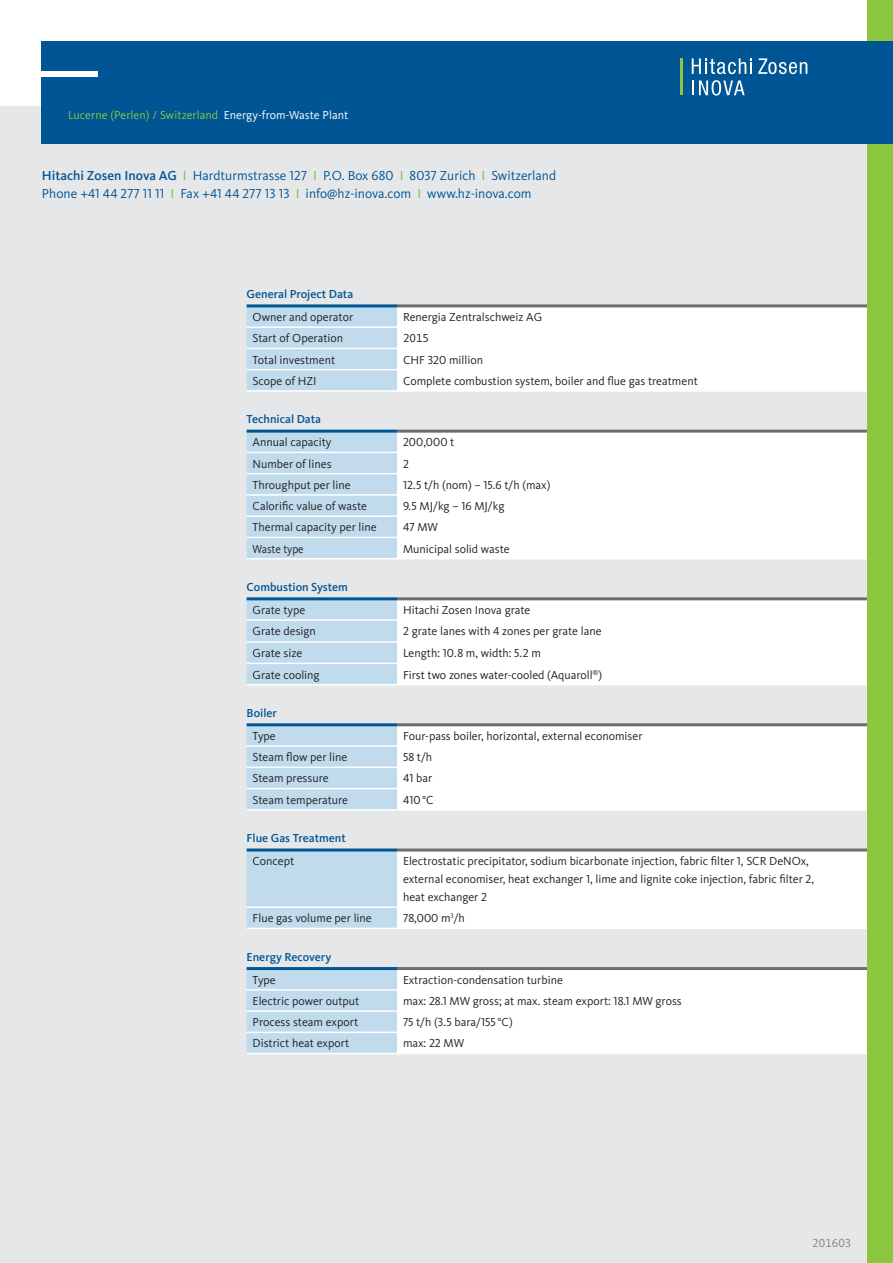
<style>
.page{position:relative;width:893px;height:1263px;background:#fff}
.page>*{position:absolute;margin:0;border:0;box-sizing:border-box;transform-origin:0 0}
.t1{font:13.5px/18px "Kievit Pro";color:#005595}
.t2{font:12px/18px "Kievit Pro";color:#231f20}
.t3{font:500 12px "Kievit Pro";color:#005595}
.t4{font:12px "Kievit Pro";letter-spacing:.005em;color:#8bc63e}
.t5{font:12px "Kievit Pro";color:#231f20;scale:.93 1}
.t6{font:12px "Kievit Pro";color:#808285}
.s1{color:#fff}
.s2{font-weight:500}
.s3{color:#71bf44}
</style>
<div class="page">
<div style="left:0;top:107px;width:893px;height:1156px;background:#e6e7e9"></div>
<svg style="left:247px;top:307px;width:620px;height:83px;background:#eef5f9"></svg>
<hr style="left:247px;top:326px;width:150px;height:2px;background:#fff">
<hr style="left:397px;top:326px;width:496px;height:2px;background:#fff">
<hr style="left:247px;top:348px;width:150px;height:1px;background:#fff">
<hr style="left:397px;top:348px;width:496px;height:1px;background:#fff">
<hr style="left:247px;top:369px;width:150px;height:1px;background:#fff">
<hr style="left:397px;top:369px;width:496px;height:1px;background:#fff">
<hr style="left:247px;top:390px;width:150px;height:2px;background:#fff">
<hr style="left:397px;top:390px;width:496px;height:2px;background:#fff">
<hr style="left:397px;top:304px;width:496px;height:3px;background:#6c6d70">
<hr style="left:247px;top:304px;width:150px;height:3px;background:#005595">
<div style="left:247px;top:433px;width:150px;height:125px;background:#bfdbec"></div>
<div style="left:397px;top:433px;width:470px;height:125px;background:#fff"></div>
<hr style="left:247px;top:452px;width:150px;height:1px;background:#fff">
<hr style="left:397px;top:452px;width:496px;height:1px;background:#fff">
<hr style="left:247px;top:473px;width:150px;height:1px;background:#fff">
<hr style="left:397px;top:473px;width:496px;height:1px;background:#fff">
<hr style="left:247px;top:494px;width:150px;height:2px;background:#fff">
<hr style="left:397px;top:494px;width:496px;height:2px;background:#fff">
<hr style="left:247px;top:515px;width:150px;height:2px;background:#fff">
<hr style="left:397px;top:515px;width:496px;height:2px;background:#fff">
<hr style="left:247px;top:537px;width:150px;height:1px;background:#fff">
<hr style="left:397px;top:537px;width:496px;height:1px;background:#fff">
<hr style="left:247px;top:558px;width:150px;height:1px;background:#fff">
<hr style="left:397px;top:558px;width:496px;height:1px;background:#fff">
<hr style="left:397px;top:430px;width:496px;height:3px;background:#6c6d70">
<hr style="left:247px;top:430px;width:150px;height:3px;background:#005595">
<svg style="left:247px;top:600px;width:620px;height:84px;background:#eef5f9"></svg>
<hr style="left:247px;top:619px;width:150px;height:2px;background:#fff">
<hr style="left:397px;top:619px;width:496px;height:2px;background:#fff">
<hr style="left:247px;top:641px;width:150px;height:2px;background:#fff">
<hr style="left:397px;top:641px;width:496px;height:2px;background:#fff">
<hr style="left:247px;top:663px;width:150px;height:1px;background:#fff">
<hr style="left:397px;top:663px;width:496px;height:1px;background:#fff">
<hr style="left:247px;top:684px;width:150px;height:1px;background:#fff">
<hr style="left:397px;top:684px;width:496px;height:1px;background:#fff">
<hr style="left:397px;top:597px;width:496px;height:3px;background:#6c6d70">
<hr style="left:247px;top:597px;width:150px;height:3px;background:#005595">
<svg style="left:247px;top:726px;width:620px;height:83px;background:#eef5f9"></svg>
<hr style="left:247px;top:745px;width:150px;height:2px;background:#fff">
<hr style="left:397px;top:745px;width:496px;height:2px;background:#fff">
<hr style="left:247px;top:766px;width:150px;height:2px;background:#fff">
<hr style="left:397px;top:766px;width:496px;height:2px;background:#fff">
<hr style="left:247px;top:788px;width:150px;height:1px;background:#fff">
<hr style="left:397px;top:788px;width:496px;height:1px;background:#fff">
<hr style="left:247px;top:809px;width:150px;height:2px;background:#fff">
<hr style="left:397px;top:809px;width:496px;height:2px;background:#fff">
<hr style="left:397px;top:723px;width:496px;height:3px;background:#6c6d70">
<hr style="left:247px;top:723px;width:150px;height:3px;background:#005595">
<svg style="left:247px;top:851px;width:620px;height:77px;background:#eef5f9"></svg>
<hr style="left:247px;top:906px;width:150px;height:2px;background:#fff">
<hr style="left:397px;top:906px;width:496px;height:2px;background:#fff">
<hr style="left:247px;top:928px;width:150px;height:1px;background:#fff">
<hr style="left:397px;top:928px;width:496px;height:1px;background:#fff">
<hr style="left:397px;top:848px;width:496px;height:3px;background:#6c6d70">
<hr style="left:247px;top:848px;width:150px;height:3px;background:#005595">
<svg style="left:247px;top:967px;width:620px;height:87px;background:#ecf3f6"></svg>
<hr style="left:247px;top:967px;width:150px;height:3px;background:#005595">
<div style="left:867px;top:0;width:26px;height:1263px;background:#8bc63e"></div>
<div style="left:42px;top:41px;width:851px;height:102px;background:#005595"></div>
<svg style="left:692px;top:58px;width:116px;height:38px"></svg>
<hr style="left:680px;top:58px;width:3px;height:37px;background:#8bc63e">
<div style="left:21px;top:71px;width:76px;height:6px;background:#fff"></div>
<p class="t4" style="left:68px;top:107px;width:282px">Lucerne (Perlen) / Switzerland <span class="s1">Energy-from-Waste Plant</span></p>
<p class="t1" style="left:42px;top:166px;width:516px"><span class="s2">Hitachi Zosen Inova AG</span> <span class="s3">I</span> Hardturmstrasse 127 <span class="s3">I</span> P.O. Box 680 <span class="s3">I</span> 8037 Zurich <span class="s3">I</span> Switzerland<br>Phone +41 44 277 11 11 <span class="s3">I</span> Fax +41 44 277 13 13 <span class="s3">I</span> info@hz-inova.com <span class="s3">I</span> www.hz-inova.com</p>
<p class="t3" style="left:247px;top:287px;width:108px">General Project Data</p>
<p class="t2" style="left:253px;top:308px;width:102px">Owner and operator</p>
<p class="t2" style="left:403px;top:308px;width:141px">Renergia Zentralschweiz AG</p>
<p class="t2" style="left:253px;top:329px;width:92px">Start of Operation</p>
<p class="t2" style="left:403px;top:329px;width:28px">2015</p>
<p class="t2" style="left:253px;top:350px;width:84px">Total investment</p>
<p class="t2" style="left:403px;top:350px;width:82px">CHF 320 million</p>
<p class="t2" style="left:253px;top:372px;width:66px">Scope of HZI</p>
<p class="t2" style="left:403px;top:372px;width:296px">Complete combustion system, boiler and flue gas treatment</p>
<p class="t3" style="left:247px;top:412px;width:76px">Technical Data</p>
<p class="t2" style="left:253px;top:433px;width:80px">Annual capacity</p>
<p class="t2" style="left:403px;top:433px;width:53px">200,000 t</p>
<p class="t2" style="left:253px;top:454px;width:81px">Number of lines</p>
<p class="t2" style="left:403px;top:454px;width:7px">2</p>
<p class="t2" style="left:253px;top:476px;width:100px">Throughput per line</p>
<p class="t2" style="left:403px;top:476px;width:149px">12.5 t/h (nom) – 15.6 t/h (max)</p>
<p class="t2" style="left:253px;top:497px;width:116px">Calorific value of waste</p>
<p class="t2" style="left:403px;top:497px;width:103px">9.5 MJ/kg – 16 MJ/kg</p>
<p class="t2" style="left:253px;top:518px;width:126px">Thermal capacity per line</p>
<p class="t2" style="left:403px;top:518px;width:36px">47 MW</p>
<p class="t5" style="left:253px;top:541px;width:57px">Waste type</p>
<p class="t2" style="left:403px;top:539px;width:108px">Municipal solid waste</p>
<p class="t3" style="left:247px;top:580px;width:103px">Combustion System</p>
<p class="t2" style="left:253px;top:601px;width:54px">Grate type</p>
<p class="t2" style="left:403px;top:601px;width:129px">Hitachi Zosen Inova grate</p>
<p class="t2" style="left:253px;top:622px;width:65px">Grate design</p>
<p class="t2" style="left:403px;top:622px;width:200px">2 grate lanes with 4 zones per grate lane</p>
<p class="t2" style="left:253px;top:644px;width:51px">Grate size</p>
<p class="t2" style="left:403px;top:644px;width:139px">Length: 10.8 m, width: 5.2 m</p>
<p class="t2" style="left:253px;top:665px;width:69px">Grate cooling</p>
<p class="t2" style="left:403px;top:665px;width:201px">First two zones water-cooled (Aquaroll<sup>®</sup>)</p>
<p class="t3" style="left:247px;top:706px;width:32px">Boiler</p>
<p class="t2" style="left:253px;top:727px;width:25px">Type</p>
<p class="t2" style="left:403px;top:727px;width:241px">Four-pass boiler, horizontal, external economiser</p>
<p class="t2" style="left:253px;top:748px;width:96px">Steam flow per line</p>
<p class="t2" style="left:403px;top:748px;width:31px">58 t/h</p>
<p class="t2" style="left:253px;top:769px;width:78px">Steam pressure</p>
<p class="t2" style="left:403px;top:769px;width:31px">41 bar</p>
<p class="t2" style="left:253px;top:791px;width:97px">Steam temperature</p>
<p class="t2" style="left:403px;top:791px;width:32px">410°C</p>
<p class="t3" style="left:247px;top:831px;width:101px">Flue Gas Treatment</p>
<p class="t2" style="left:253px;top:852px;width:43px">Concept</p>
<p class="t2" style="left:403px;top:852px;width:413px">Electrostatic precipitator, sodium bicarbonate injection, fabric filter 1, SCR DeNOx, external economiser, heat exchanger 1, lime and lignite coke injection, fabric filter 2, heat exchanger 2</p>
<p class="t2" style="left:253px;top:909px;width:121px">Flue gas volume per line</p>
<p class="t2" style="left:403px;top:909px;width:63px">78,000 m<sup>3</sup>/h</p>
<p class="t3" style="left:247px;top:950px;width:86px">Energy Recovery</p>
<p class="t2" style="left:253px;top:970px;width:25px">Type</p>
<p class="t2" style="left:403px;top:970px;width:161px">Extraction-condensation turbine</p>
<p class="t2" style="left:253px;top:992px;width:108px">Electric power output</p>
<p class="t2" style="left:403px;top:992px;width:280px">max: 28.1 MW gross; at max. steam export: 18.1 MW gross</p>
<p class="t2" style="left:253px;top:1013px;width:107px">Process steam export</p>
<p class="t2" style="left:403px;top:1013px;width:111px">75 t/h (3.5 bara/155 °C)</p>
<p class="t2" style="left:253px;top:1034px;width:98px">District heat export</p>
<p class="t2" style="left:403px;top:1034px;width:63px">max: 22 MW</p>
<p class="t6" style="left:812px;top:1236px;width:41px">201603</p>
</div>
